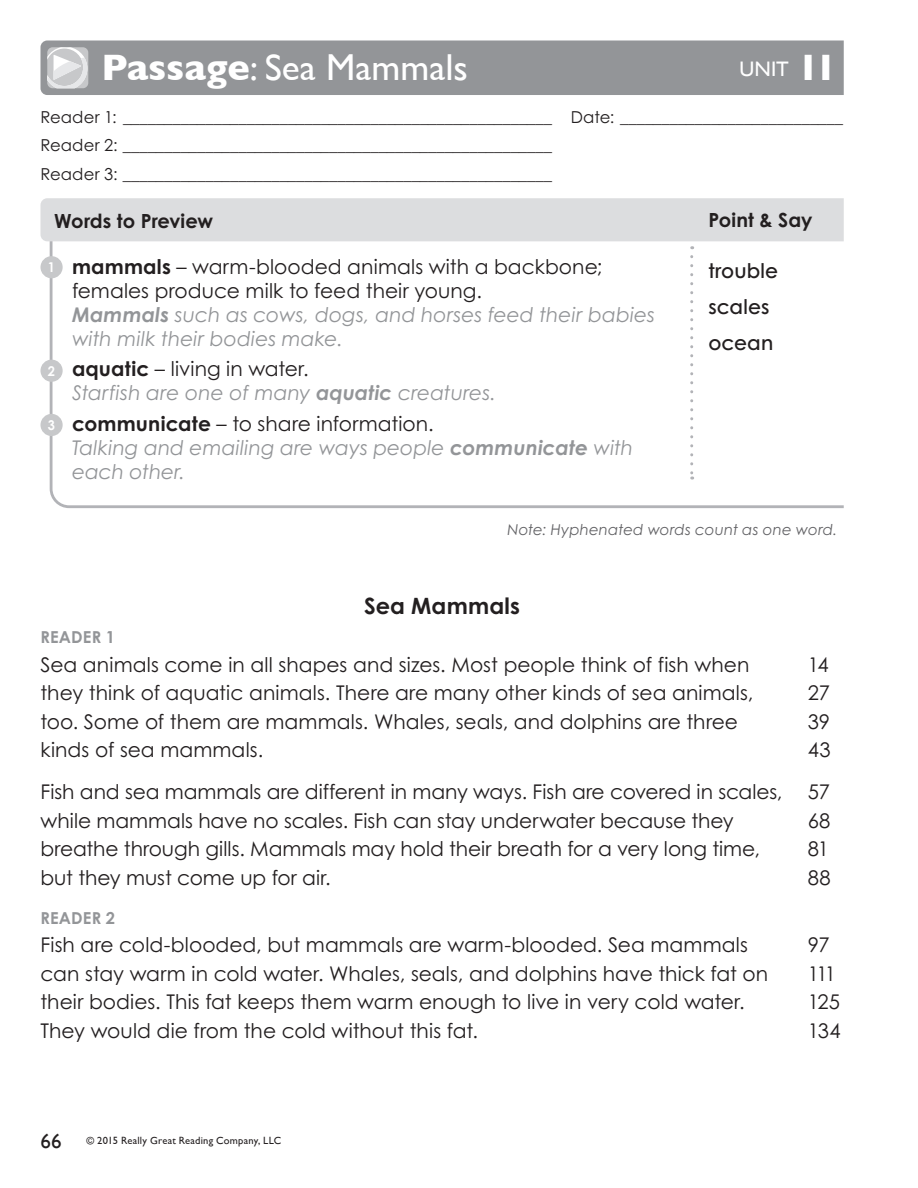
<style>
.page{position:relative;width:918px;height:1188px;background:#fff}
.page>*{position:absolute;margin:0;border:0;box-sizing:border-box;transform-origin:0 0}
.t1{font:37.5px "Gill Sans";color:#fff}
.t2{font:700 22.5px "RGR Century Gothic";letter-spacing:.01em;color:#231f20}
.t3{font:21px "Gill Sans";color:#fff}
.t4{font:21px "Gill Sans";color:#231f20}
.t5{font:20.25px/28.5px "RGR Century Gothic";color:#231f20}
.t6{font:italic 20.25px/24px "RGR Century Gothic";color:#939598}
.t7{font:600 20.25px "RGR Century Gothic";color:#231f20}
.t8{font:20.25px/28.5px "RGR Century Gothic";letter-spacing:-.065em;color:#231f20}
.t9{font:700 19.5px "RGR Century Gothic";color:#231f20}
.t10{font:16.5px "RGR Century Gothic";letter-spacing:.005em;color:#231f20}
.t11{font:700 16.5px "RGR Century Gothic";letter-spacing:.01em;color:#939598}
.t12{font:italic 15px "RGR Century Gothic";letter-spacing:.005em;color:#636366}
.t13{font:700 13.5px "Century Gothic";color:#fff;scale:.95 1}
.t14{font:10.5px "Gill Sans";letter-spacing:.02em;color:#231f20}
.s1{font-weight:700}
.s2{font-weight:700;font-size:37.5px}
.s3{font-weight:700;font-style:italic;color:#939598}
.s4{font-style:italic;color:#939598}
.s5{font-weight:700;font-style:normal;color:#231f20}
.s6{font-style:normal;color:#231f20}
</style>
<div class="page">
<div style="left:40px;top:40px;width:804px;height:55px;background:#939598"></div>
<svg style="left:47px;top:47px;width:41px;height:41px;background:#d6d7d8"></svg>
<svg style="left:48px;top:249px;width:796px;height:260px"></svg>
<svg style="left:690px;top:257px;width:3px;height:223px"></svg>
<div style="left:42px;top:258px;width:19px;height:19px;background:#c7c8ca;border-radius:50%"></div>
<div style="left:41px;top:256px;width:22px;height:22px;border:3px solid #c7c8ca;border-radius:50%"></div>
<div style="left:42px;top:361px;width:19px;height:19px;background:#c7c8ca;border-radius:50%"></div>
<div style="left:41px;top:360px;width:22px;height:22px;border:3px solid #c7c8ca;border-radius:50%"></div>
<div style="left:42px;top:415px;width:19px;height:20px;background:#c7c8ca;border-radius:50%"></div>
<div style="left:41px;top:414px;width:22px;height:22px;border:3px solid #c7c8ca;border-radius:50%"></div>
<svg style="left:40px;top:198px;width:804px;height:51px"></svg>
<p class="t1" style="left:102px;top:45px;width:368px"><span class="s1">Passage</span>: Sea Mammals</p>
<p class="t3" style="left:739px;top:56px;width:99px">unit <span class="s2">11</span></p>
<p class="t10" style="left:40px;top:107px;width:513px">Reader 1: ____________________________________________________</p>
<p class="t10" style="left:40px;top:135px;width:513px">Reader 2: ____________________________________________________</p>
<p class="t10" style="left:40px;top:164px;width:513px">Reader 3: ____________________________________________________</p>
<p class="t10" style="left:571px;top:107px;width:274px">Date: ___________________________</p>
<p class="t9" style="left:54px;top:209px;width:161px">Words to Preview</p>
<p class="t9" style="left:708px;top:208px;width:106px">Point &amp; Say</p>
<p class="t13" style="left:48px;top:259px;width:9px">1</p>
<p class="t13" style="left:48px;top:362px;width:9px">2</p>
<p class="t13" style="left:48px;top:417px;width:9px">3</p>
<p class="t5" style="left:72px;top:254px;width:585px;line-height:24px"><span class="s1">mammals</span> – warm-blooded animals with a backbone; females produce milk to feed their young.<br><span class="s3">Mammals</span> <span class="s4">such as cows, dogs, and horses feed their babies with milk their bodies make.</span></p>
<p class="t6" style="left:72px;top:357px;width:426px"><span class="s5">aquatic</span> <span class="s6">– living in water.<br></span>Starfish are one of many <span class="s1">aquatic</span> creatures.</p>
<p class="t6" style="left:72px;top:411px;width:563px"><span class="s5">communicate</span> <span class="s6">– to share information.<br></span>Talking and emailing are ways people <span class="s1">communicate</span> with each other.</p>
<p class="t7" style="left:708px;top:258px;width:71px">trouble</p>
<p class="t7" style="left:708px;top:294px;width:62px">scales</p>
<p class="t7" style="left:708px;top:330px;width:66px">ocean</p>
<p class="t12" style="left:507px;top:520px;width:332px">Note: Hyphenated words count as one word.</p>
<p class="t2" style="left:364px;top:592px;width:158px">Sea Mammals</p>
<p class="t11" style="left:40px;top:627px;width:76px">READER 1</p>
<p class="t5" style="left:40px;top:650px;width:715px">Sea animals come in all shapes and sizes. Most people think of fish when they think of aquatic animals. There are many other kinds of sea animals, too. Some of them are mammals. Whales, seals, and dolphins are three kinds of sea mammals.</p>
<p class="t5" style="left:40px;top:777px;width:744px">Fish and sea mammals are different in many ways. Fish are covered in scales, while mammals have no scales. Fish can stay underwater because they breathe through gills. Mammals may hold their breath for a very long time, but they must come up for air.</p>
<p class="t11" style="left:40px;top:907px;width:76px">READER 2</p>
<p class="t5" style="left:40px;top:930px;width:729px">Fish are cold-blooded, but mammals are warm-blooded. Sea mammals can stay warm in cold water. Whales, seals, and dolphins have thick fat on their bodies. This fat keeps them warm enough to live in very cold water.<br>They would die from the cold without this fat.</p>
<p class="t5" style="left:808px;top:650px;width:24px;text-align:justify">14<br>27<br>39<br>43</p>
<p class="t5" style="left:808px;top:777px;width:24px;text-align:justify">57<br>68<br>81<br>88</p>
<p class="t8" style="left:808px;top:930px;width:34px">97<br>111<br>125<br>134</p>
<p class="t4" style="left:40px;top:1128px;width:23px">66</p>
<p class="t14" style="left:87px;top:1134px;width:196px">© 2015 Really Great Reading Company, LLC</p>
</div>
